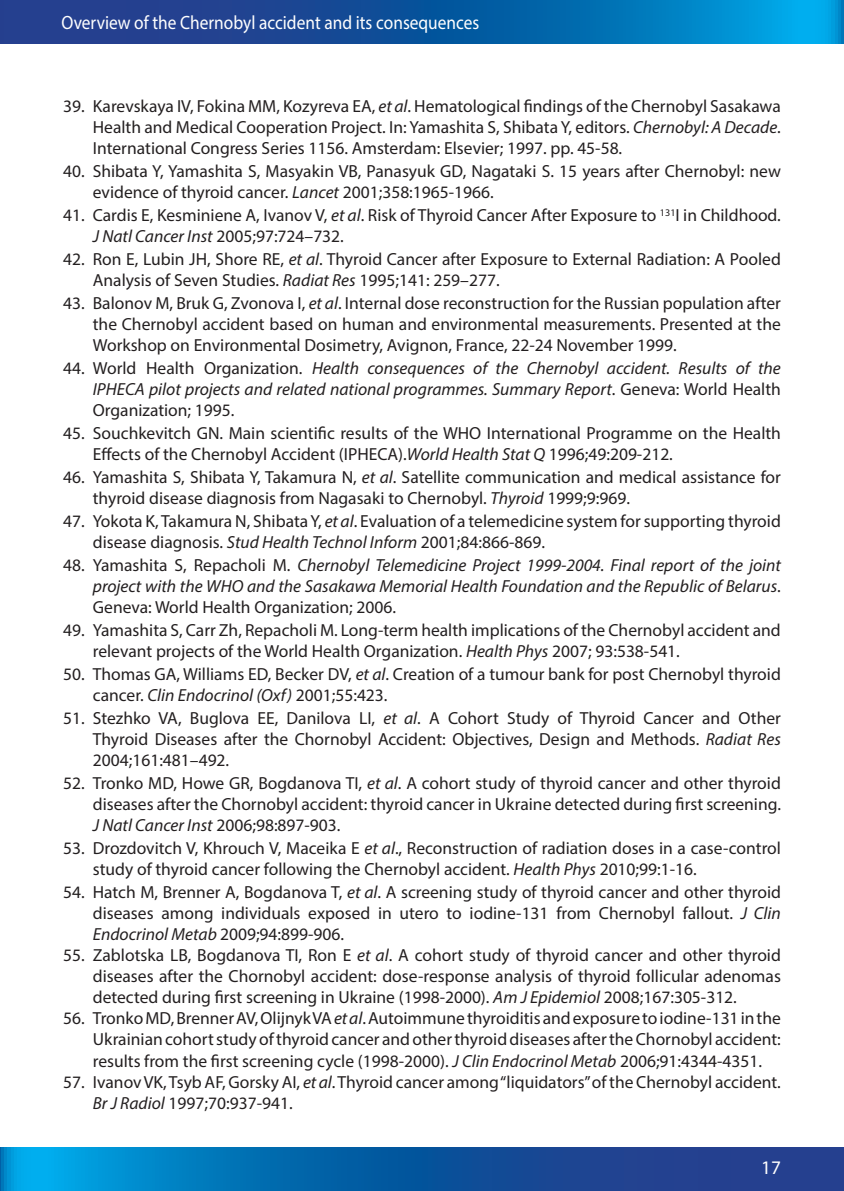
<style>
.page{position:relative;width:844px;height:1191px;background:#fff}
.page>*{position:absolute;margin:0;border:0;box-sizing:border-box;transform-origin:0 0}
.t1{font:19.25px "Myriad Pro";color:#fff;scale:.9 1}
.t2{font:19.25px "Myriad Pro";color:#fff}
.t3{font:17.5px/21px "Myriad Pro";color:#231f20}
.t4{font:italic 17.5px/21px "Myriad Pro";color:#231f20;text-align:justify}
.s1{font-style:italic}
.s2{font-style:normal}
</style>
<div class="page">
<svg style="left:0;top:1147px;width:843px;height:44px;background:#0e60a8"></svg>
<svg style="left:0;top:0;width:843px;height:44px;background:#0f5fa8"></svg>
<p class="t1" style="left:62px;top:11px;width:465px">Overview of the Chernobyl accident and its consequences</p>
<p class="t3" style="left:93px;top:96px;width:689px;text-align:justify;text-indent:-30px">39. Karevskaya IV, Fokina MM, Kozyreva EA, <span class="s1">et al</span>. Hematological findings of the Chernobyl Sasakawa Health and Medical Cooperation Project. In: Yamashita S, Shibata Y, editors. <span class="s1">Chernobyl: A Decade</span>.<br>International Congress Series 1156. Amsterdam: Elsevier; 1997. pp. 45-58.</p>
<p class="t3" style="left:93px;top:161px;width:689px;text-indent:-30px">40. Shibata Y, Yamashita S, Masyakin VB, Panasyuk GD, Nagataki S. 15 years after Chernobyl: new evidence of thyroid cancer. <span class="s1">Lancet</span> 2001;358:1965-1966.</p>
<p class="t3" style="left:93px;top:205px;width:689px;text-indent:-30px">41. Cardis E, Kesminiene A, Ivanov V, <span class="s1">et al</span>. Risk of Thyroid Cancer After Exposure to <sup>131</sup>I in Childhood.<br><span class="s1">J Natl Cancer Inst</span> 2005;97:724–732.</p>
<p class="t3" style="left:93px;top:249px;width:689px;text-indent:-30px">42. Ron E, Lubin JH, Shore RE, <span class="s1">et al</span>. Thyroid Cancer after Exposure to External Radiation: A Pooled<br>Analysis of Seven Studies. <span class="s1">Radiat Res</span> 1995;141: 259–277.</p>
<p class="t3" style="left:93px;top:293px;width:689px;text-align:justify;text-indent:-30px">43. Balonov M, Bruk G, Zvonova I, <span class="s1">et al</span>. Internal dose reconstruction for the Russian population after the Chernobyl accident based on human and environmental measurements. Presented at the Workshop on Environmental Dosimetry, Avignon, France, 22-24 November 1999.</p>
<p class="t4" style="left:93px;top:358px;width:689px;text-indent:-30px"><span class="s2">44. World Health Organization.</span> Health consequences of the Chernobyl accident. Results of the IPHECA pilot projects and related national programmes. Summary Report<span class="s2">. Geneva: World Health Organization; 1995.</span></p>
<p class="t3" style="left:93px;top:423px;width:689px;text-indent:-30px">45. Souchkevitch GN. Main scientific results of the WHO International Programme on the Health<br>Effects of the Chernobyl Accident (IPHECA).<span class="s1">World Health Stat Q</span> 1996;49:209-212.</p>
<p class="t3" style="left:93px;top:467px;width:689px;text-indent:-30px">46. Yamashita S, Shibata Y, Takamura N, <span class="s1">et al</span>. Satellite communication and medical assistance for thyroid disease diagnosis from Nagasaki to Chernobyl. <span class="s1">Thyroid</span> 1999;9:969.</p>
<p class="t3" style="left:93px;top:511px;width:689px;text-indent:-30px">47. Yokota K, Takamura N, Shibata Y, <span class="s1">et al</span>. Evaluation of a telemedicine system for supporting thyroid disease diagnosis. <span class="s1">Stud Health Technol Inform</span> 2001;84:866-869.</p>
<p class="t4" style="left:93px;top:555px;width:689px;text-indent:-30px"><span class="s2">48. Yamashita S, Repacholi M.</span> Chernobyl Telemedicine Project 1999-2004. Final report of the joint project with the WHO and the Sasakawa Memorial Health Foundation and the Republic of Belarus<span class="s2">.<br>Geneva: World Health Organization; 2006.</span></p>
<p class="t3" style="left:93px;top:620px;width:689px;text-indent:-30px">49. Yamashita S, Carr Zh, Repacholi M. Long-term health implications of the Chernobyl accident and relevant projects of the World Health Organization. <span class="s1">Health Phys</span> 2007; 93:538-541.</p>
<p class="t3" style="left:93px;top:664px;width:689px;text-indent:-30px">50. Thomas GA, Williams ED, Becker DV, <span class="s1">et al</span>. Creation of a tumour bank for post Chernobyl thyroid cancer. <span class="s1">Clin Endocrinol (Oxf)</span> 2001;55:423.</p>
<p class="t3" style="left:93px;top:708px;width:689px;text-align:justify;text-indent:-30px">51. Stezhko VA, Buglova EE, Danilova LI, <span class="s1">et al</span>. A Cohort Study of Thyroid Cancer and Other Thyroid Diseases after the Chornobyl Accident: Objectives, Design and Methods. <span class="s1">Radiat Res </span>2004;161:481–492.</p>
<p class="t3" style="left:93px;top:772px;width:689px;text-align:justify;text-indent:-30px">52. Tronko MD, Howe GR, Bogdanova TI, <span class="s1">et al</span>. A cohort study of thyroid cancer and other thyroid diseases after the Chornobyl accident: thyroid cancer in Ukraine detected during first screening.<br><span class="s1">J Natl Cancer Inst</span> 2006;98:897-903.</p>
<p class="t3" style="left:93px;top:837px;width:689px;text-indent:-30px">53. Drozdovitch V, Khrouch V, Maceika E <span class="s1">et al</span>., Reconstruction of radiation doses in a case-control study of thyroid cancer following the Chernobyl accident. <span class="s1">Health Phys</span> 2010;99:1-16.</p>
<p class="t3" style="left:93px;top:881px;width:689px;text-align:justify;text-indent:-30px">54. Hatch M, Brenner A, Bogdanova T, <span class="s1">et al</span>. A screening study of thyroid cancer and other thyroid diseases among individuals exposed in utero to iodine-131 from Chernobyl fallout. <span class="s1">J Clin Endocrinol Metab</span> 2009;94:899-906.</p>
<p class="t3" style="left:93px;top:944px;width:689px;text-align:justify;text-indent:-30px">55. Zablotska LB, Bogdanova TI, Ron E <span class="s1">et al</span>. A cohort study of thyroid cancer and other thyroid diseases after the Chornobyl accident: dose-response analysis of thyroid follicular adenomas detected during first screening in Ukraine (1998-2000). <span class="s1">Am J Epidemiol</span> 2008;167:305-312.</p>
<p class="t3" style="left:93px;top:1007px;width:689px;text-align:justify;text-indent:-30px">56. Tronko MD, Brenner AV, Olijnyk VA <span class="s1">et al</span>. Autoimmune thyroiditis and exposure to iodine-131 in the Ukrainian cohort study of thyroid cancer and other thyroid diseases after the Chornobyl accident: results from the first screening cycle (1998-2000). <span class="s1">J Clin Endocrinol Metab</span> 2006;91:4344-4351.</p>
<p class="t3" style="left:93px;top:1070px;width:689px;text-indent:-30px">57. Ivanov VK, Tsyb AF, Gorsky AI, <span class="s1">et al</span>. Thyroid cancer among “liquidators” of the Chernobyl accident.<br><span class="s1">Br J Radiol</span> 1997;70:937-941.</p>
<p class="t2" style="left:761px;top:1155px;width:21px">17</p>
</div>
